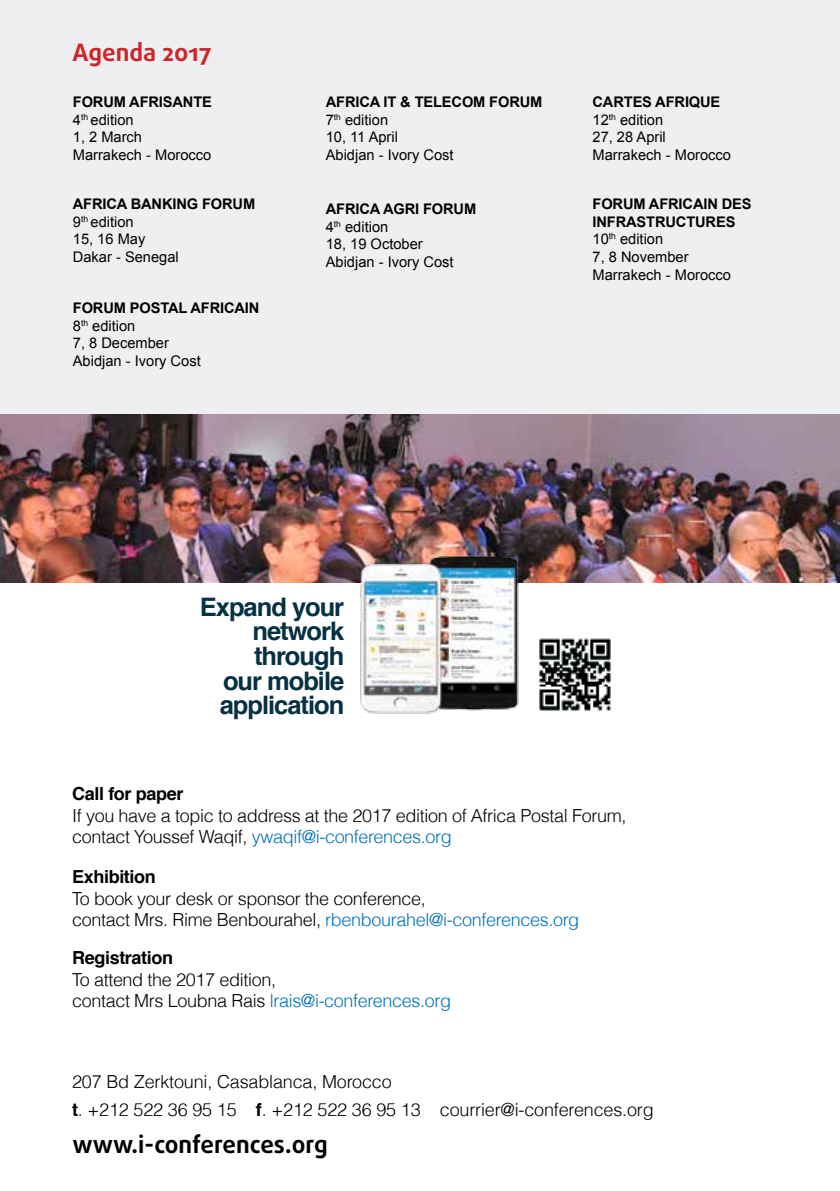
<style>
.page{position:relative;width:840px;height:1191px;background:#fff}
.page>*{position:absolute;margin:0;border:0;box-sizing:border-box;transform-origin:0 0}
.t1{font:700 25.4px/24.6px "Helvetica";letter-spacing:-.04em;color:#063142;text-align:right}
.t2{font:700 24px "Daxline Pro";color:#000}
.t3{font:700 24px "Daxline Pro";color:#d2232a}
.t4{font:300 18px/21.6px "Helvetica";letter-spacing:-.02em;color:#000}
.t5{font:700 18px "Helvetica";letter-spacing:-.02em;color:#000}
.t6{font:14.6px/17.6px "Arial";color:#000}
.t7{font:700 14.6px "Arial";letter-spacing:-.01em;color:#000}
.s1{font-weight:700}
.s2{color:#0071bc}
</style>
<div class="page">
<div style="left:0;top:0;width:839px;height:435px;background:#eeeff0"></div>
<img style="left:0;top:414px;width:839px;height:169px">
<img style="left:539px;top:638px;width:72px;height:73px">
<img style="left:346px;top:554px;width:183px;height:160px">
<h2 class="t3" style="left:72px;top:36px;width:141px">Agenda 2017</h2>
<p class="t6" style="left:73px;top:93px;width:140px"><span class="s1">FORUM AFRISANTE<br></span>4<sup>th</sup> edition<br>1, 2 March<br>Marrakech - Morocco</p>
<p class="t7" style="left:592px;top:92px;width:22px">CARTES</p>
<p class="t7" style="left:325px;top:92px;width:21px">AFRICA</p>
<p class="t7" style="left:383px;top:92px;width:70px">IT &amp; TELECOM</p>
<p class="t7" style="left:489px;top:92px;width:21px">FORUM</p>
<p class="t6" style="left:325px;top:111px;width:129px">7<sup>th</sup> edition<br>10, 11 April<br>Abidjan - Ivory Cost</p>
<p class="t6" style="left:592px;top:93px;width:140px;text-indent:63px"><span class="s1">AFRIQUE<br></span>12<sup>th</sup> edition<br>27, 28 April<br>Marrakech - Morocco</p>
<p class="t7" style="left:73px;top:194px;width:21px">AFRICA</p>
<p class="t6" style="left:73px;top:195px;width:141px;text-indent:58px"><span class="s1">BAN KING FORUM<br></span>9<sup>th</sup> edition<br>15, 16 May<br>Dakar - Senegal</p>
<p class="t6" style="left:592px;top:195px;width:160px"><span class="s1">FORUM AFRICAIN DES<br>INFRASTRUCTURES<br></span>10<sup>th</sup> edition<br>7, 8 November<br>Marrakech - Morocco</p>
<p class="t7" style="left:325px;top:199px;width:21px">AFRICA</p>
<p class="t6" style="left:325px;top:200px;width:129px;text-indent:57px"><span class="s1">AGRI FORUM<br></span>4<sup>th</sup> edition<br>18, 19 October<br>Abidjan - Ivory Cost</p>
<p class="t7" style="left:73px;top:298px;width:21px">FORUM</p>
<p class="t7" style="left:130px;top:298px;width:21px">POSTA</p>
<p class="t7" style="left:178px;top:298px;width:82px">L AFRICAIN</p>
<p class="t6" style="left:73px;top:317px;width:129px">8<sup>th</sup> edition<br>7, 8 December<br>Abidjan - Ivory Cost</p>
<h1 class="t1" style="left:200px;top:595px;width:146px">Expand your network through<br>our mobile application</h1>
<p class="t5" style="left:72px;top:779px;width:113px">Call for paper</p>
<p class="t4" style="left:72px;top:804px;width:555px">If you have a topic to address at the 2017 edition of Africa Postal Forum, contact Youssef Waqif, <span class="s2">ywaqif@i-conferences.org</span></p>
<p class="t5" style="left:72px;top:862px;width:85px">Exhibition</p>
<p class="t4" style="left:72px;top:886px;width:508px">To book your desk or sponsor the conference,<br>contact Mrs. Rime Benbourahel, <span class="s2">rbenbourahel@i-conferences.org</span></p>
<p class="t5" style="left:72px;top:943px;width:103px">Registration</p>
<p class="t4" style="left:72px;top:967px;width:380px">To attend the 2017 edition,<br>contact Mrs Loubna Rais <span class="s2">lrais@i-conferences.org</span></p>
<p class="t4" style="left:72px;top:1066px;width:583px;line-height:28px">207 Bd Zerktouni, Casablanca, Morocco<br><span class="s1">t</span>. +212 522 36 95 15 <span class="s1">f</span>. +212 522 36 95 13 courrier@i-conferences.org</p>
<h2 class="t2" style="left:73px;top:1128px;width:256px">www.i-conferences.org</h2>
</div>
